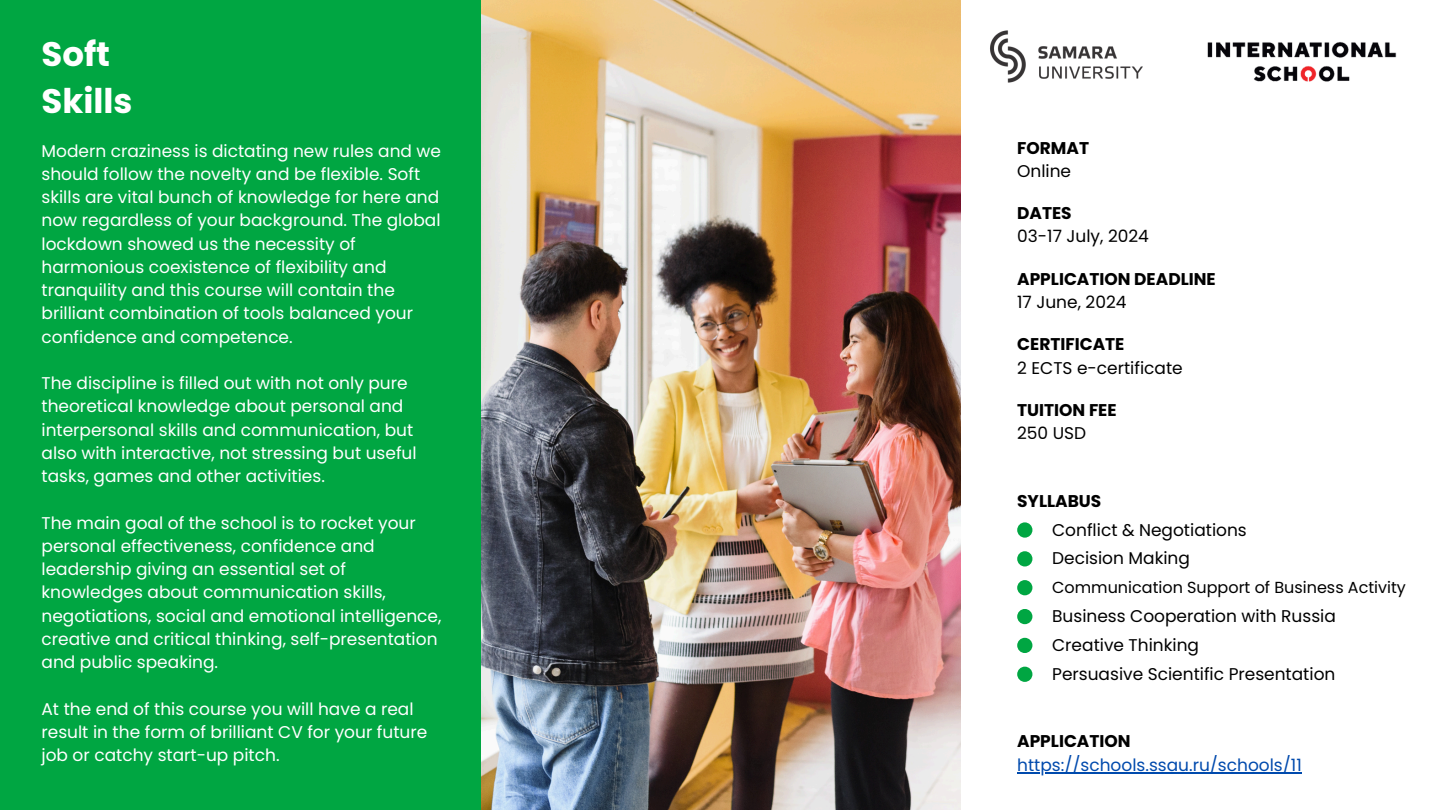
<style>
.page{position:relative;width:1440px;height:810px;background:#fff}
.page>*{position:absolute;margin:0;border:0;box-sizing:border-box;transform-origin:0 0}
.t1{font:700 34px/47.2px "Poppins";color:#fff}
.t2{font:17px/23.2px "Poppins";color:#fff}
.t3{font:17px "Poppins";color:#000}
.t4{font:700 17px/23.2px "Poppins";color:#000}
.t5{font:17px "Poppins";color:#004aad}
.t6{font:16px "Poppins";color:#000}
.s1{font-weight:400}
</style>
<div class="page">
<div style="left:0;top:0;width:482px;height:810px;background:#00a642"></div>
<img style="left:990px;top:30px;width:153px;height:53px">
<img style="left:1207px;top:42px;width:190px;height:40px">
<img style="left:482px;top:0;width:479px;height:810px">
<div style="left:1017px;top:522px;width:15px;height:16px;background:#00a642;border-radius:50%"></div>
<div style="left:1017px;top:551px;width:15px;height:16px;background:#00a642;border-radius:50%"></div>
<div style="left:1017px;top:580px;width:15px;height:15px;background:#00a642;border-radius:50%"></div>
<div style="left:1017px;top:609px;width:15px;height:15px;background:#00a642;border-radius:50%"></div>
<div style="left:1017px;top:638px;width:15px;height:15px;background:#00a642;border-radius:50%"></div>
<div style="left:1017px;top:667px;width:15px;height:15px;background:#00a642;border-radius:50%"></div>
<hr style="left:1017px;top:772px;width:285px;height:2px;background:#004aad">
<p class="t1" style="left:42px;top:31px;width:92px">Soft<br>Skills</p>
<p class="t2" style="left:42px;top:139px;width:401px">Modern craziness is dictating new rules and we should follow the novelty and be flexible. Soft skills are vital bunch of knowledge for here and now regardless of your background. The global lockdown showed us the necessity of harmonious coexistence of flexibility and tranquility and this course will contain the brilliant combination of tools balanced your confidence and competence.</p>
<p class="t2" style="left:42px;top:371px;width:377px">The discipline is filled out with not only pure theoretical knowledge about personal and interpersonal skills and communication, but also with interactive, not stressing but useful tasks, games and other activities.</p>
<p class="t2" style="left:42px;top:511px;width:401px">The main goal of the school is to rocket your personal effectiveness, confidence and leadership giving an essential set of knowledges about communication skills, negotiations, social and emotional intelligence, creative and critical thinking, self-presentation and public speaking.</p>
<p class="t2" style="left:42px;top:697px;width:387px">At the end of this course you will have a real result in the form of brilliant CV for your future job or catchy start-up pitch.</p>
<p class="t4" style="left:1017px;top:136px;width:73px">FORMAT</p>
<p class="t3" style="left:1017px;top:159px;width:56px">Online</p>
<p class="t4" style="left:1017px;top:202px;width:56px">DATES</p>
<p class="t3" style="left:1017px;top:225px;width:133px">03-17 July, 2024</p>
<p class="t4" style="left:1017px;top:267px;width:200px">APPLICATION DEADLINE</p>
<p class="t3" style="left:1017px;top:290px;width:111px">17 June, 2024</p>
<p class="t4" style="left:1017px;top:333px;width:109px">CERTIFICATE</p>
<p class="t3" style="left:1017px;top:356px;width:167px">2 ECTS e-certificate</p>
<h3 class="t4" style="left:1017px;top:398px;width:101px">TUITION FEE<br><span class="s1">250 USD</span></h3>
<h2 class="t4" style="left:1017px;top:489px;width:86px">SYLLABUS</h2>
<p class="t3" style="left:1052px;top:518px;width:196px">Conflict &amp; Negotiations</p>
<p class="t3" style="left:1052px;top:547px;width:139px">Decision Making</p>
<p class="t6" style="left:1052px;top:576px;width:355px">Communication Support of Business Activity</p>
<p class="t3" style="left:1052px;top:604px;width:285px">Business Cooperation with Russia</p>
<p class="t3" style="left:1052px;top:633px;width:148px">Creative Thinking</p>
<p class="t3" style="left:1052px;top:662px;width:285px">Persuasive Scientific Presentation</p>
<p class="t4" style="left:1017px;top:730px;width:115px">APPLICATION</p>
<p class="t5" style="left:1017px;top:753px;width:286px">https://schools.ssau.ru/schools/11</p>
</div>
